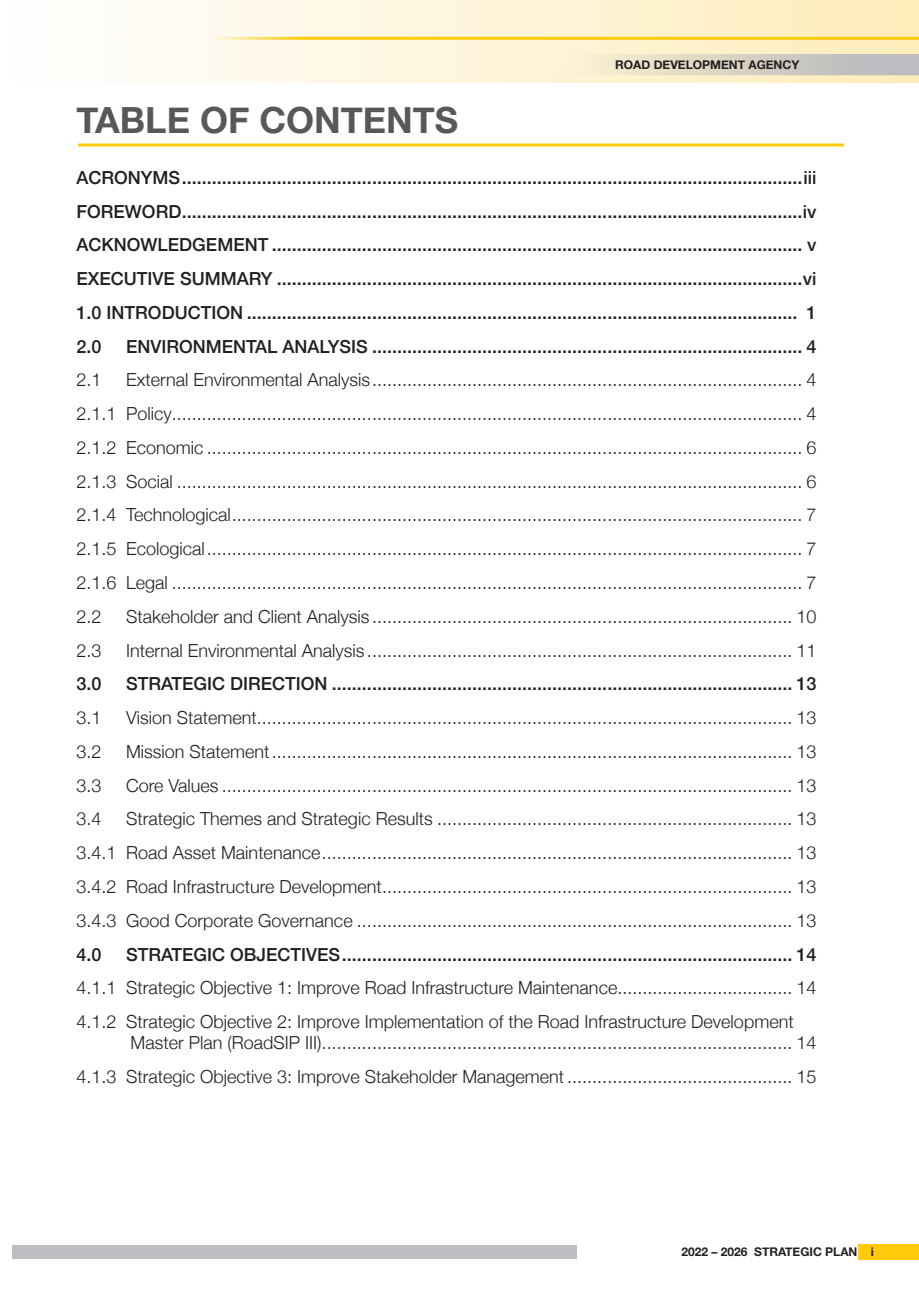
<style>
.page{position:relative;width:919px;height:1289px;background:#fff}
.page>*{position:absolute;margin:0;border:0;box-sizing:border-box;transform-origin:0 0}
.Grid_Table_31{font:700 36px "Helvetica Neue";color:#57585a}
.Toc_2{font:300 18px/21px "Helvetica Neue";color:#231f20}
.Toc_1{font:500 18px "Helvetica Neue";color:#231f20}
.t1{font:700 12px "Helvetica Neue";color:#231f20}
</style>
<div class="page">
<div style="left:858px;top:1244px;width:60px;height:15px;background:#feca0a"></div>
<div style="left:14px;top:0;width:904px;height:83px;background:linear-gradient(to right,#fefefe,#feecb8)"></div>
<hr style="left:13px;top:37px;width:905px;height:3px;background:#feca0a">
<svg style="left:549px;top:54px;width:369px;height:21px;background:#d9d4c5"></svg>
<div style="left:12px;top:1245px;width:564px;height:13px;background:#bcbdc0"></div>
<hr style="left:78px;top:143px;width:765px;height:3px;background:#feca0a">
<p class="t1" style="left:615px;top:56px;width:186px">ROAD DEVELOPMENT AGENCY</p>
<p class="Grid_Table_31" style="left:77px;top:92px;width:383px">TABLE OF CONTENTS</p>
<p class="Toc_1" style="left:77px;top:163px;width:741px">ACRONYMS............................................................................................................................iii</p>
<p class="Toc_1" style="left:77px;top:197px;width:741px">FOREWORD............................................................................................................................iv</p>
<p class="Toc_1" style="left:77px;top:230px;width:741px">ACKNOWLEDGEMENT .......................................................................................................... v</p>
<p class="Toc_1" style="left:77px;top:264px;width:741px">EXECUTIVE SUMMARY .........................................................................................................vi</p>
<p class="Toc_1" style="left:77px;top:298px;width:741px">1.0 INTRODUCTION .............................................................................................................. 1</p>
<p class="Toc_1" style="left:77px;top:332px;width:27px">2.0</p>
<p class="Toc_1" style="left:126px;top:332px;width:692px">ENVIRONMENTAL ANALYSIS ...................................................................................... 4</p>
<p class="Toc_2" style="left:77px;top:368px;width:27px">2.1</p>
<p class="Toc_2" style="left:126px;top:368px;width:692px">External Environmental Analysis...................................................................................... 4</p>
<p class="Toc_2" style="left:77px;top:402px;width:741px">2.1.1 Policy.............................................................................................................................. 4</p>
<p class="Toc_2" style="left:77px;top:435px;width:741px">2.1.2 Economic ....................................................................................................................... 6</p>
<p class="Toc_2" style="left:77px;top:469px;width:741px">2.1.3 Social ............................................................................................................................. 6</p>
<p class="Toc_2" style="left:77px;top:503px;width:741px">2.1.4 Technological.................................................................................................................. 7</p>
<p class="Toc_2" style="left:77px;top:537px;width:741px">2.1.5 Ecological....................................................................................................................... 7</p>
<p class="Toc_2" style="left:77px;top:571px;width:741px">2.1.6 Legal .............................................................................................................................. 7</p>
<p class="Toc_2" style="left:77px;top:604px;width:27px">2.2</p>
<p class="Toc_2" style="left:126px;top:604px;width:692px">Stakeholder and Client Analysis .................................................................................... 10</p>
<p class="Toc_2" style="left:77px;top:638px;width:27px">2.3</p>
<p class="Toc_2" style="left:126px;top:638px;width:692px">Internal Environmental Analysis ..................................................................................... 11</p>
<p class="Toc_1" style="left:77px;top:669px;width:27px">3.0</p>
<p class="Toc_1" style="left:126px;top:669px;width:692px">STRATEGIC DIRECTION ............................................................................................ 13</p>
<p class="Toc_2" style="left:77px;top:706px;width:27px">3.1</p>
<p class="Toc_2" style="left:126px;top:706px;width:692px">Vision Statement........................................................................................................... 13</p>
<p class="Toc_2" style="left:77px;top:739px;width:27px">3.2</p>
<p class="Toc_2" style="left:126px;top:739px;width:692px">Mission Statement........................................................................................................ 13</p>
<p class="Toc_2" style="left:77px;top:773px;width:27px">3.3</p>
<p class="Toc_2" style="left:126px;top:773px;width:692px">Core Values .................................................................................................................. 13</p>
<p class="Toc_2" style="left:77px;top:807px;width:27px">3.4</p>
<p class="Toc_2" style="left:126px;top:807px;width:692px">Strategic Themes and Strategic Results ....................................................................... 13</p>
<p class="Toc_2" style="left:77px;top:841px;width:741px">3.4.1 Road Asset Maintenance.............................................................................................. 13</p>
<p class="Toc_2" style="left:77px;top:874px;width:741px">3.4.2 Road Infrastructure Development.................................................................................. 13</p>
<p class="Toc_2" style="left:77px;top:908px;width:741px">3.4.3 Good Corporate Governance ....................................................................................... 13</p>
<p class="Toc_1" style="left:77px;top:939px;width:27px">4.0</p>
<p class="Toc_1" style="left:126px;top:939px;width:692px">STRATEGIC OBJECTIVES.......................................................................................... 14</p>
<p class="Toc_2" style="left:77px;top:976px;width:741px">4.1.1 Strategic Objective 1: Improve Road Infrastructure Maintenance................................... 14</p>
<p class="Toc_2" style="left:131px;top:1009px;width:687px;text-indent:-54px">4.1.2 Strategic Objective 2: Improve Implementation of the Road Infrastructure Development<br>Master Plan (RoadSIP III).............................................................................................. 14</p>
<p class="Toc_2" style="left:77px;top:1064px;width:741px">4.1.3 Strategic Objective 3: Improve Stakeholder Management ............................................. 15</p>
<p class="t1" style="left:681px;top:1242px;width:194px">2022 – 2026 STRATEGIC PLAN i</p>
</div>
